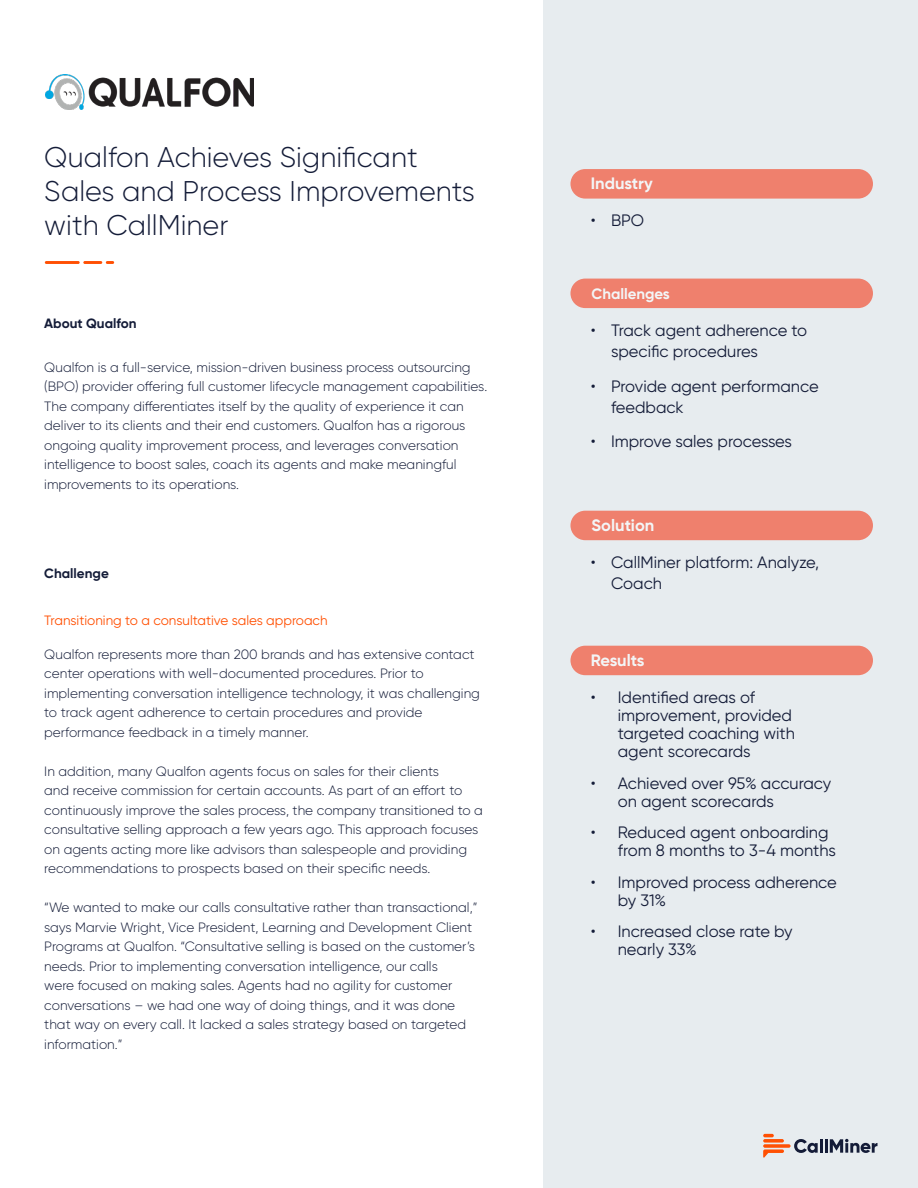
<style>
.page{position:relative;width:918px;height:1188px;background:#fff}
.page>*{position:absolute;margin:0;border:0;box-sizing:border-box;transform-origin:0 0}
.t1{font:300 28.5px/34.2px "Gilroy";color:#141c38}
.t2{font:16.5px/18px "Gilroy";color:#141c38}
.t3{font:700 16.5px "Gilroy";color:#f3f6f7}
.t4{font:700 15px "Gilroy";color:#f3f6f7}
.t5{font:300 13.5px/19.5px "Gilroy";color:#141c38}
.t6{font:13.5px "Gilroy";color:#ff5003}
.t7{font:700 13.5px "Gilroy";color:#141c38}
</style>
<div class="page">
<div style="left:543px;top:0;width:375px;height:1188px;background:#e7ecef"></div>
<div style="left:570px;top:169px;width:303px;height:30px;background:#ef806d;border-radius:15px"></div>
<div style="left:570px;top:279px;width:303px;height:29px;background:#ef806d;border-radius:15px"></div>
<div style="left:570px;top:511px;width:303px;height:29px;background:#ef806d;border-radius:15px"></div>
<div style="left:570px;top:646px;width:303px;height:29px;background:#ef806d;border-radius:15px"></div>
<hr style="left:45px;top:261px;width:35px;height:3px;background:#ff4f03">
<hr style="left:83px;top:261px;width:19px;height:3px;background:#ff4f03">
<svg style="left:106px;top:261px;width:8px;height:3px"></svg>
<svg style="left:763px;top:1139px;width:21px;height:4px"></svg>
<svg style="left:763px;top:1149px;width:21px;height:9px"></svg>
<svg style="left:763px;top:1134px;width:11px;height:3px"></svg>
<svg style="left:763px;top:1144px;width:28px;height:4px"></svg>
<svg style="left:794px;top:1139px;width:24px;height:14px"></svg>
<hr style="left:820px;top:1139px;width:3px;height:14px;background:#141c38">
<hr style="left:825px;top:1139px;width:3px;height:14px;background:#141c38">
<svg style="left:830px;top:1139px;width:48px;height:14px"></svg>
<img style="left:45px;top:75px;width:209px;height:35px">
<p class="t1" style="left:44px;top:140px;width:432px">Qualfon Achieves Significant<br>Sales and Process Improvements with CallMiner</p>
<p class="t7" style="left:44px;top:315px;width:94px">About Qualfon</p>
<p class="t5" style="left:44px;top:357px;width:444px">Qualfon is a full-service, mission-driven business process outsourcing (BPO) provider offering full customer lifecycle management capabilities.<br>The company differentiates itself by the quality of experience it can deliver to its clients and their end customers. Qualfon has a rigorous ongoing quality improvement process, and leverages conversation intelligence to boost sales, coach its agents and make meaningful improvements to its operations.</p>
<p class="t7" style="left:44px;top:565px;width:66px">Challenge</p>
<p class="t6" style="left:44px;top:612px;width:285px">Transitioning to a consultative sales approach</p>
<p class="t5" style="left:44px;top:644px;width:437px">Qualfon represents more than 200 brands and has extensive contact center operations with well-documented procedures. Prior to implementing conversation intelligence technology, it was challenging to track agent adherence to certain procedures and provide performance feedback in a timely manner.</p>
<p class="t5" style="left:44px;top:761px;width:440px">In addition, many Qualfon agents focus on sales for their clients<br>and receive commission for certain accounts. As part of an effort to continuously improve the sales process, the company transitioned to a consultative selling approach a few years ago. This approach focuses on agents acting more like advisors than salespeople and providing recommendations to prospects based on their specific needs.</p>
<p class="t5" style="left:44px;top:898px;width:435px">“We wanted to make our calls consultative rather than transactional,” says Marvie Wright, Vice President, Learning and Development Client Programs at Qualfon. “Consultative selling is based on the customer’s needs. Prior to implementing conversation intelligence, our calls<br>were focused on making sales. Agents had no agility for customer conversations – we had one way of doing things, and it was done that way on every call. It lacked a sales strategy based on targeted information.”</p>
<p class="t3" style="left:591px;top:173px;width:64px">Industry</p>
<p class="t2" style="left:591px;top:211px;width:55px">• BPO</p>
<p class="t4" style="left:591px;top:284px;width:80px">Challenges</p>
<p class="t2" style="left:611px;top:320px;width:198px;line-height:21px;text-indent:-20px">• Track agent adherence to specific procedures</p>
<p class="t2" style="left:611px;top:375px;width:209px;line-height:21px;text-indent:-20px">• Provide agent performance feedback</p>
<p class="t2" style="left:591px;top:432px;width:203px">• Improve sales processes</p>
<p class="t3" style="left:591px;top:515px;width:64px">Solution</p>
<p class="t2" style="left:611px;top:552px;width:210px;line-height:21px;text-indent:-20px">• CallMiner platform: Analyze,<br>Coach</p>
<p class="t3" style="left:591px;top:650px;width:55px">Results</p>
<p class="t2" style="left:618px;top:688px;width:179px;text-indent:-27px">• Identified areas of improvement, provided targeted coaching with agent scorecards</p>
<p class="t2" style="left:618px;top:774px;width:215px;text-indent:-27px">• Achieved over 95% accuracy on agent scorecards</p>
<p class="t2" style="left:618px;top:823px;width:220px;text-indent:-27px">• Reduced agent onboarding from 8 months to 3-4 months</p>
<p class="t2" style="left:618px;top:873px;width:221px;text-indent:-27px">• Improved process adherence by 31%</p>
<p class="t2" style="left:618px;top:922px;width:176px;text-indent:-27px">• Increased close rate by nearly 33%</p>
</div>
